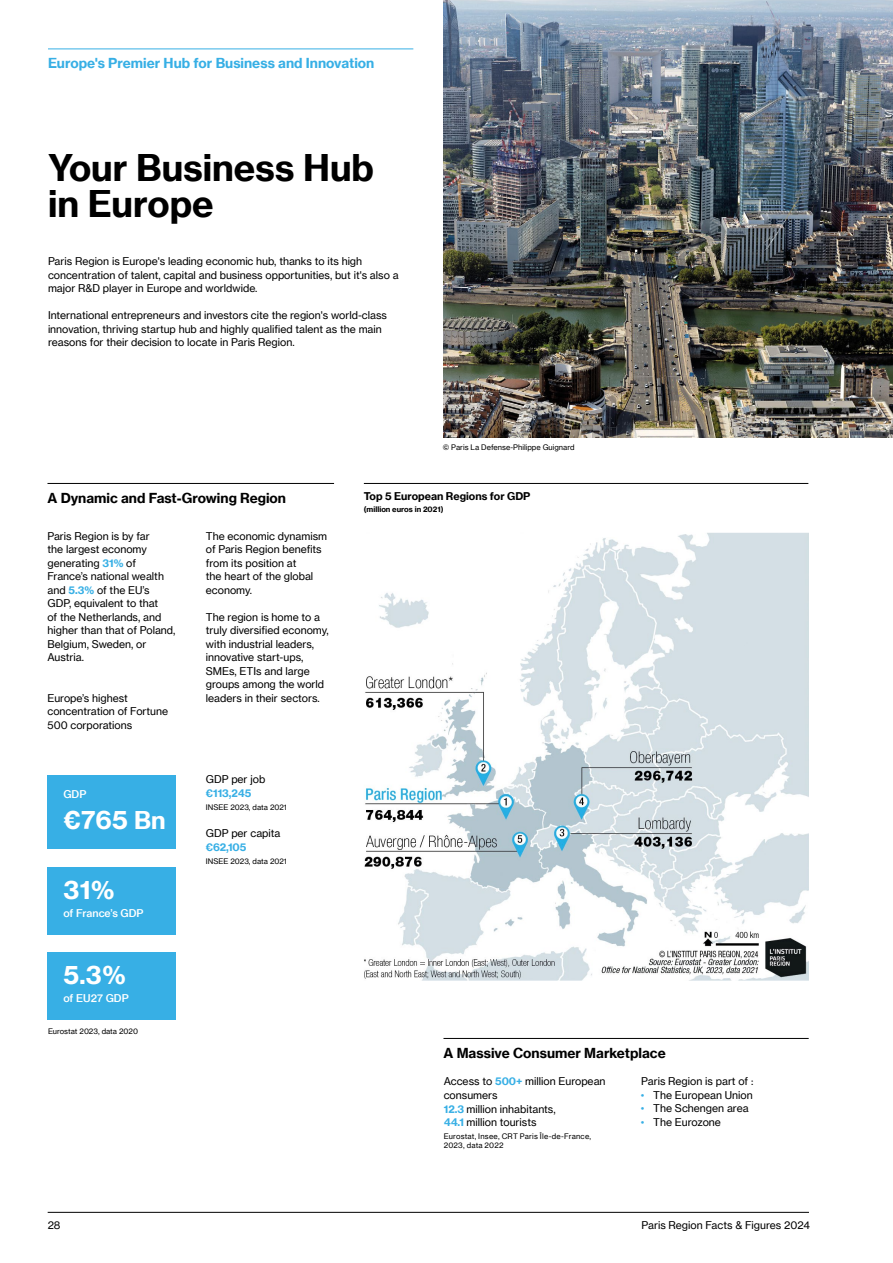
<style>
.page{position:relative;width:893px;height:1263px;background:#fff}
.page>*{position:absolute;margin:0;border:0;box-sizing:border-box;transform-origin:0 0}
.t1{font:36px/36px "N Haas Grotesk TX Pro 75 Bd";color:#000}
.t2{font:24px "N Haas Grotesk TX Pro 75 Bd";color:#fff}
.t3{font:13.5px "N Haas Grotesk TX Pro 75 Bd";color:#000}
.t4{font:13.5px "N Haas Grotesk TX Pro 75 Bd";color:#37afe5}
.t5{font:10.5px/13.5px "N Haas Grotesk TX Pro 55 Rg";color:#000}
.t6{font:10.5px "N Haas Grotesk TX Pro 75 Bd";color:#000}
.t7{font:10.5px "N Haas Grotesk TX Pro 65 Md";color:#fff}
.t8{font:10.5px "N Haas Grotesk TX Pro 75 Bd";color:#37afe5}
.t9{font:10.5px/13.5px "N Haas Grotesk TX Pro 55 Rg";color:#37afe5;text-align:justify}
.t10{font:7.5px "N Haas Grotesk TX Pro 55 Rg";color:#000}
.t11{font:7.5px/9px "N Haas Grotesk TX Pro 55 Rg";letter-spacing:.025em;color:#000}
.t12{font:7.5px "N Haas Grotesk TX Pro 75 Bd";color:#000}
.s1{font-family:"N Haas Grotesk TX Pro 75 Bd";color:#37afe5}
</style>
<div class="page">
<hr style="left:48px;top:1212px;width:761px;height:1px;background:#000">
<img style="left:364px;top:533px;width:445px;height:448px">
<hr style="left:47px;top:483px;width:287px;height:1px;background:#000">
<hr style="left:364px;top:483px;width:444px;height:1px;background:#000">
<div style="left:48px;top:775px;width:128px;height:73px;background:#37afe5"></div>
<div style="left:48px;top:867px;width:128px;height:67px;background:#37afe5"></div>
<div style="left:48px;top:952px;width:128px;height:68px;background:#37afe5"></div>
<hr style="left:48px;top:49px;width:365px;height:1px;background:#37afe5">
<hr style="left:443px;top:1038px;width:366px;height:1px;background:#000">
<img style="left:443px;top:0;width:450px;height:438px">
<p class="t4" style="left:48px;top:54px;width:328px">Europe's Premier Hub for Business and Innovation</p>
<h1 class="t1" style="left:48px;top:150px;width:327px">Your Business Hub in Europe</h1>
<p class="t5" style="left:48px;top:254px;width:352px">Paris Region is Europe's leading economic hub, thanks to its high concentration of talent, capital and business opportunities, but it's also a major R&amp;D player in Europe and worldwide.</p>
<p class="t5" style="left:48px;top:308px;width:341px">International entrepreneurs and investors cite the region's world-class innovation, thriving startup hub and highly qualified talent as the main reasons for their decision to locate in Paris Region.</p>
<p class="t10" style="left:443px;top:443px;width:133px">© Paris La Defense-Philippe Guignard</p>
<p class="t3" style="left:47px;top:490px;width:240px">A Dynamic and Fast-Growing Region</p>
<p class="t5" style="left:47px;top:529px;width:129px">Paris Region is by far<br>the largest economy generating <span class="s1">31%</span> of<br>France’s national wealth and <span class="s1">5.3%</span> of the EU’s<br>GDP, equivalent to that<br>of the Netherlands, and higher than that of Poland,<br>Belgium, Sweden, or<br>Austria.</p>
<p class="t5" style="left:47px;top:691px;width:122px">Europe’s highest concentration of Fortune<br>500 corporations</p>
<p class="t7" style="left:63px;top:787px;width:25px">GDP</p>
<h2 class="t2" style="left:64px;top:805px;width:104px">€765 Bn</h2>
<h2 class="t2" style="left:64px;top:875px;width:53px">31%</h2>
<p class="t7" style="left:63px;top:906px;width:82px">of France’s GDP</p>
<h2 class="t2" style="left:64px;top:960px;width:64px">5.3%</h2>
<p class="t7" style="left:63px;top:992px;width:67px">of EU27 GDP</p>
<p class="t10" style="left:48px;top:1026px;width:92px">Eurostat 2023, data 2020</p>
<p class="t5" style="left:206px;top:529px;width:123px">The economic dynamism of Paris Region benefits from its position at<br>the heart of the global economy.</p>
<p class="t5" style="left:206px;top:610px;width:125px">The region is home to a truly diversified economy, with industrial leaders, innovative start-ups,<br>SMEs, ETIs and large groups among the world leaders in their sectors.</p>
<p class="t5" style="left:206px;top:773px;width:61px">GDP per job</p>
<p class="t8" style="left:206px;top:786px;width:47px">€113,245</p>
<p class="t10" style="left:206px;top:803px;width:83px">INSEE 2023, data 2021</p>
<p class="t5" style="left:206px;top:826px;width:76px">GDP per capita</p>
<p class="t8" style="left:206px;top:840px;width:42px">€62,105</p>
<p class="t10" style="left:206px;top:857px;width:83px">INSEE 2023, data 2021</p>
<p class="t6" style="left:364px;top:489px;width:168px">Top 5 European Regions for GDP</p>
<p class="t12" style="left:364px;top:504px;width:81px">(million euros in 2021)</p>
<p class="t3" style="left:443px;top:1045px;width:224px">A Massive Consumer Marketplace</p>
<p class="t5" style="left:653px;top:1075px;width:102px;text-indent:-12px">Paris Region is part of :<br>The European Union<br>The Schengen area<br>The Eurozone</p>
<p class="t5" style="left:444px;top:1075px;width:163px">Access to <span class="s1">500+</span> million European consumers<br><span class="s1">12.3</span> million inhabitants,<br><span class="s1">44.1</span> million tourists</p>
<p class="t11" style="left:444px;top:1132px;width:149px">Eurostat, Insee, CRT Paris Île-de-France,<br>2023, data 2022</p>
<p class="t9" style="left:641px;top:1088px;width:5px">• • •</p>
<p class="t5" style="left:48px;top:1218px;width:14px">28</p>
<p class="t5" style="left:642px;top:1218px;width:170px">Paris Region Facts &amp; Figures 2024</p>
</div>
